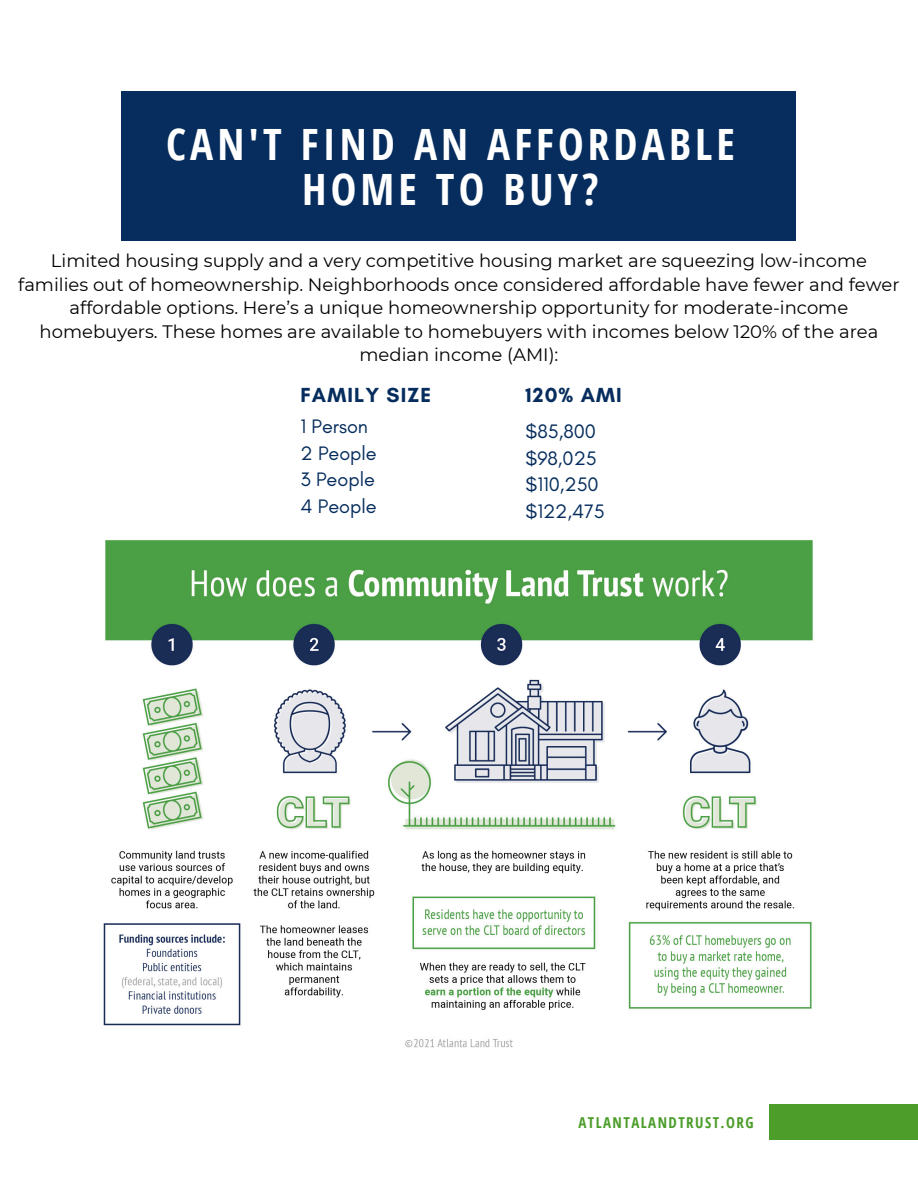
<style>
.page{position:relative;width:918px;height:1188px;background:#fff}
.page>*{position:absolute;margin:0;border:0;box-sizing:border-box;transform-origin:0 0}
.t1{font:700 43.2px/45.3px "Open Sans Condensed";letter-spacing:.095em;color:#fff;text-align:center}
.t2{font:700 20.85px "Glacial Indifference";letter-spacing:.05em;color:#062d5d}
.t3{font:19.95px/26.5px "Glacial Indifference";color:#062d5d}
.t4{font:18px/23.7px "Montserrat";color:#000;text-align:center}
.t5{font:700 15px "Open Sans Condensed";letter-spacing:.095em;color:#4c9d2a}
</style>
<div class="page">
<div style="left:122px;top:92px;width:674px;height:149px;background:#062d5d"></div>
<div style="left:770px;top:1104px;width:148px;height:36px;background:#4c9d2a"></div>
<img style="left:103px;top:540px;width:710px;height:508px">
<h2 class="t1" style="left:166px;top:120px;width:570px">CAN'T FIND AN AFFORDABLE<br>HOME TO BUY?</h2>
<p class="t4" style="left:18px;top:249px;width:883px">Limited housing supply and a very competitive housing market are squeezing low-income families out of homeownership. Neighborhoods once considered affordable have fewer and fewer affordable options. Here’s a unique homeownership opportunity for moderate-income homebuyers. These homes are available to homebuyers with incomes below 120% of the area median income (AMI):</p>
<h2 class="t2" style="left:300px;top:382px;width:132px">FAMILY SIZE</h2>
<h3 class="t3" style="left:300px;top:413px;width:78px">1 Person<br>2 People<br>3 People<br>4 People</h3>
<h3 class="t2" style="left:526px;top:382px;width:98px">120% AMI</h3>
<p class="t3" style="left:526px;top:418px;width:81px">$85,800 $98,025 $110,250 $122,475</p>
<h4 class="t5" style="left:578px;top:1112px;width:177px">ATLANTALANDTRUST.ORG</h4>
</div>
